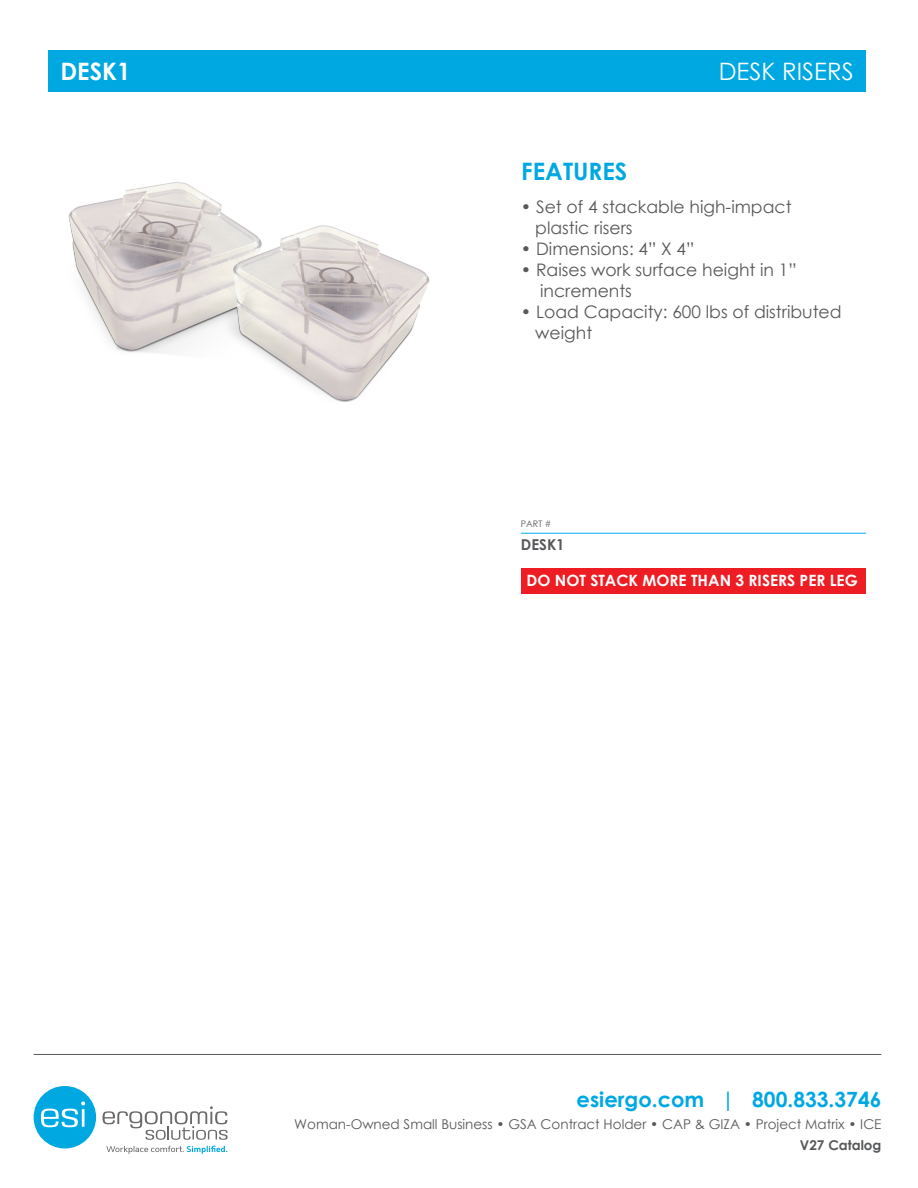
<style>
.page{position:relative;width:918px;height:1188px;background:#fff}
.page>*{position:absolute;margin:0;border:0;box-sizing:border-box;transform-origin:0 0}
.t1{font:24px "Century Gothic";color:#fff}
.t2{font:700 24px "Century Gothic";color:#00a8e2}
.t3{font:700 24px "Century Gothic";color:#fff}
.t4{font:700 21px "Century Gothic";color:#00a8e2}
.t5{font:17.25px/21px "Century Gothic";color:#57585a}
.t6{font:700 15.6px "Century Gothic";color:#fff}
.t7{font:700 15px "Century Gothic";color:#57585a}
.t8{font:13.5px "Century Gothic";color:#57585a}
.t9{font:700 13.5px "Century Gothic";color:#57585a}
.t10{font:9px "Century Gothic";color:#57585a}
</style>
<div class="page">
<img style="left:68px;top:182px;width:362px;height:220px">
<div style="left:49px;top:51px;width:817px;height:41px;background:#00a8e2"></div>
<svg style="left:103px;top:1106px;width:125px;height:34px"></svg>
<div style="left:34px;top:1086px;width:62px;height:62px;background:#00a8e2;border-radius:50%"></div>
<svg style="left:41px;top:1101px;width:44px;height:26px"></svg>
<svg style="left:106px;top:1146px;width:121px;height:8px"></svg>
<hr style="left:34px;top:1054px;width:847px;height:1px;background:#57585a">
<hr style="left:521px;top:533px;width:345px;height:1px;background:#00aeef">
<div style="left:521px;top:568px;width:344px;height:26px;background:#ee1d23"></div>
<p class="t3" style="left:60px;top:53px;width:72px">DESK1</p>
<p class="t1" style="left:719px;top:54px;width:136px">DESK RISERS</p>
<p class="t2" style="left:521px;top:153px;width:108px">FEATURES</p>
<p class="t5" style="left:535px;top:196px;width:258px;text-indent:-14px">• Set of 4 stackable high-impact plastic risers</p>
<p class="t5" style="left:521px;top:238px;width:175px">• Dimensions: 4” X 4”</p>
<p class="t5" style="left:540px;top:259px;width:258px;text-indent:-19px">• Raises work surface height in 1” increments</p>
<p class="t5" style="left:535px;top:301px;width:308px;text-indent:-14px">• Load Capacity: 600 lbs of distributed weight</p>
<p class="t10" style="left:521px;top:518px;width:32px">PART #</p>
<p class="t7" style="left:521px;top:533px;width:45px">DESK1</p>
<p class="t6" style="left:527px;top:569px;width:333px">DO NOT STACK MORE THAN 3 RISERS PER LEG</p>
<p class="t4" style="left:577px;top:1083px;width:306px">esiergo.com | 800.833.3746</p>
<p class="t8" style="left:294px;top:1115px;width:589px">Woman-Owned Small Business • GSA Contract Holder • CAP &amp; GIZA • Project Matrix • ICE</p>
<p class="t9" style="left:800px;top:1135px;width:83px">V27 Catalog</p>
</div>
